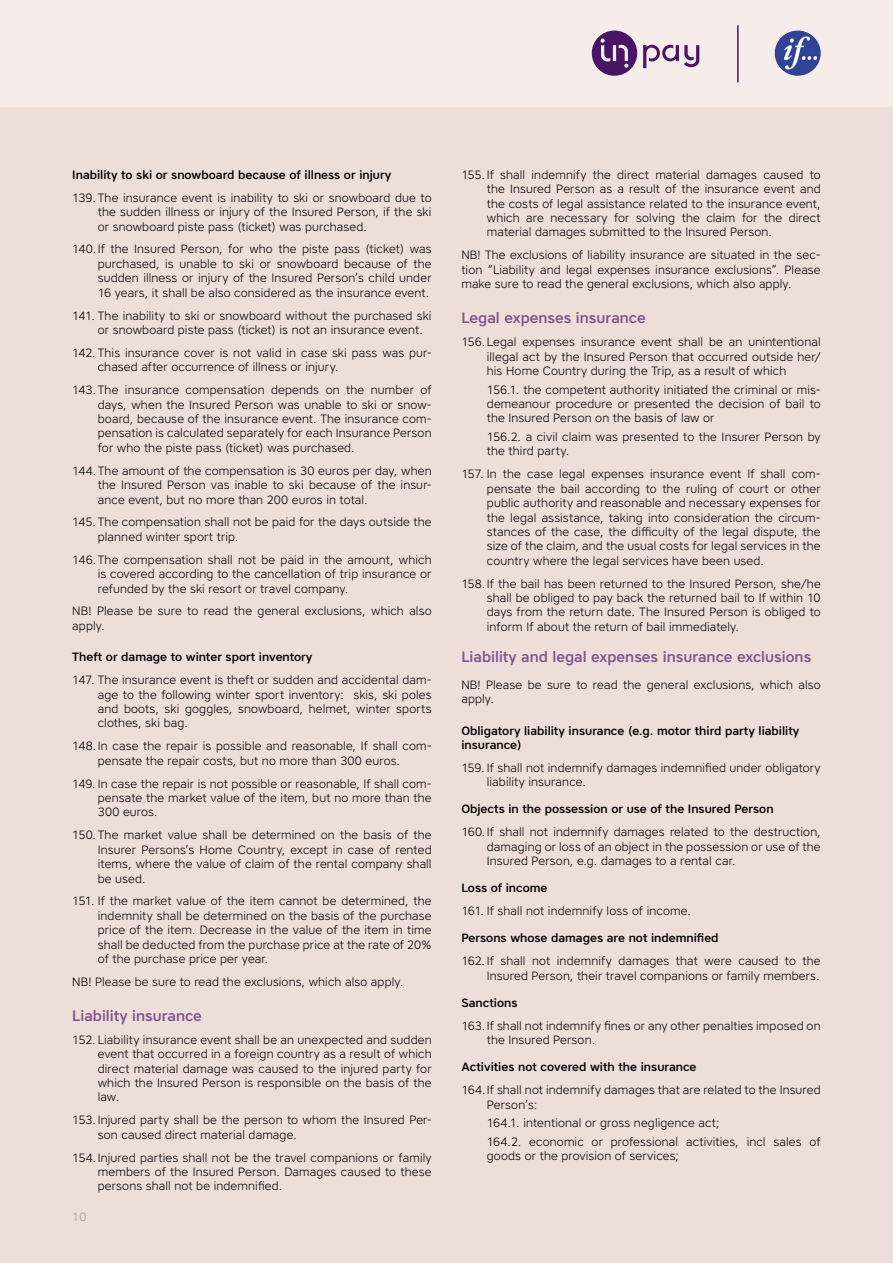
<style>
.page{position:relative;width:893px;height:1263px;background:#fff}
.page>*{position:absolute;margin:0;border:0;box-sizing:border-box;transform-origin:0 0}
.t1{font:500 15px "Core Sans A55";color:#7e538f}
.t2{font:300 12px/14.4px "Core Sans A35";letter-spacing:.01em;color:#000;text-align:justify}
.t3{font:500 12px/14.4px "Core Sans A55";color:#000}
.t4{font:300 12px "Core Sans A35";color:#aa96a7}
</style>
<div class="page">
<div style="left:0;top:106px;width:893px;height:1157px;background:#eddeda"></div>
<div style="left:0;top:0;width:893px;height:106px;background:#f6ecea"></div>
<svg style="left:592px;top:31px;width:107px;height:45px"></svg>
<img style="left:775px;top:31px;width:46px;height:45px;border-radius:23px">
<hr style="left:737px;top:25px;width:2px;height:57px;background:#481466">
<p class="t3" style="left:72px;top:167px;width:320px">Inability to ski or snowboard because of illness or injury</p>
<p class="t2" style="left:98px;top:190px;width:335px;text-indent:-26px">139. The insurance event is inability to ski or snowboard due to the sudden illness or injury of the Insured Person, if the ski or snowboard piste pass (ticket) was purchased.</p>
<p class="t2" style="left:98px;top:242px;width:335px;text-indent:-26px">140.If the Insured Person, for who the piste pass (ticket) was purchased, is unable to ski or snowboard because of the sudden illness or injury of the Insured Person’s child under 16 years, it shall be also considered as the insurance event.</p>
<p class="t2" style="left:98px;top:308px;width:335px;text-indent:-26px">141. The inability to ski or snowboard without the purchased ski or snowboard piste pass (ticket) is not an insurance event.</p>
<p class="t2" style="left:98px;top:345px;width:335px;text-indent:-26px">142. This insurance cover is not valid in case ski pass was pur&shy;chased after occurrence of illness or injury.</p>
<p class="t2" style="left:98px;top:383px;width:335px;text-indent:-26px">143.The insurance compensation depends on the number of days, when the Insured Person was unable to ski or snow&shy;board, because of the insurance event. The insurance com&shy;pensation is calculated separately for each Insurance Person for who the piste pass (ticket) was purchased.</p>
<p class="t2" style="left:98px;top:463px;width:335px;text-indent:-26px">144.The amount of the compensation is 30 euros per day, when the Insured Person vas inable to ski because of the insur&shy;ance event, but no more than 200 euros in total.</p>
<p class="t2" style="left:98px;top:515px;width:335px;text-indent:-26px">145. The compensation shall not be paid for the days outside the planned winter sport trip.</p>
<p class="t2" style="left:98px;top:552px;width:335px;text-indent:-26px">146.The compensation shall not be paid in the amount, which is covered according to the cancellation of trip insurance or refunded by the ski resort or travel company.</p>
<p class="t2" style="left:72px;top:604px;width:361px">NB! Please be sure to read the general exclusions, which also apply.</p>
<p class="t3" style="left:72px;top:650px;width:242px">Theft or damage to winter sport inventory</p>
<p class="t2" style="left:98px;top:672px;width:335px;text-indent:-26px">147. The insurance event is theft or sudden and accidental dam&shy;age to the following winter sport inventory: skis, ski poles and boots, ski goggles, snowboard, helmet, winter sports clothes, ski bag.</p>
<p class="t2" style="left:72px;top:739px;width:361px;text-align:center">148.In case the repair is possible and reasonable, If shall com&shy;pensate the repair costs, but no more than 300 euros.</p>
<p class="t2" style="left:98px;top:776px;width:335px;text-indent:-26px">149. In case the repair is not possible or reasonable, If shall com&shy;pensate the market value of the item, but no more than the 300 euros.</p>
<p class="t2" style="left:98px;top:828px;width:335px;text-indent:-26px">150. The market value shall be determined on the basis of the Insurer Persons’s Home Country, except in case of rented items, where the value of claim of the rental company shall be used.</p>
<p class="t2" style="left:98px;top:894px;width:335px;text-indent:-26px">151. If the market value of the item cannot be determined, the indemnity shall be determined on the basis of the purchase price of the item. Decrease in the value of the item in time shall be deducted from the purchase price at the rate of 20% of the purchase price per year.</p>
<p class="t2" style="left:72px;top:974px;width:333px">NB! Please be sure to read the exclusions, which also apply.</p>
<p class="t1" style="left:72px;top:1006px;width:131px">Liability insurance</p>
<p class="t2" style="left:98px;top:1032px;width:335px;text-indent:-25px">152. Liability insurance event shall be an unexpected and sudden event that occurred in a foreign country as a result of which direct material damage was caused to the injured party for which the Insured Person is responsible on the basis of the law.</p>
<p class="t2" style="left:98px;top:1113px;width:335px;text-indent:-26px">153.Injured party shall be the person to whom the Insured Per&shy;son caused direct material damage.</p>
<p class="t2" style="left:98px;top:1150px;width:335px;text-indent:-26px">154.Injured parties shall not be the travel companions or family members of the Insured Person. Damages caused to these persons shall not be indemnified.</p>
<p class="t4" style="left:72px;top:1208px;width:16px">10</p>
<p class="t2" style="left:487px;top:167px;width:335px;text-indent:-26px">155.If shall indemnify the direct material damages caused to the Insured Person as a result of the insurance event and the costs of legal assistance related to the insurance event, which are necessary for solving the claim for the direct material damages submitted to the Insured Person.</p>
<p class="t2" style="left:461px;top:248px;width:361px">NB! The exclusions of liability insurance are situated in the sec&shy;tion “Liability and legal expenses insurance exclusions”. Please make sure to read the general exclusions, which also apply.</p>
<p class="t1" style="left:461px;top:308px;width:186px">Legal expenses insurance</p>
<p class="t2" style="left:487px;top:334px;width:335px;text-indent:-26px">156. Legal expenses insurance event shall be an unintentional illegal act by the Insured Person that occurred outside her/ his Home Country during the Trip, as a result of which</p>
<p class="t2" style="left:487px;top:382px;width:335px">156.1. the competent authority initiated the criminal or mis&shy;demeanour procedure or presented the decision of bail to the Insured Person on the basis of law or</p>
<p class="t2" style="left:487px;top:429px;width:335px">156.2. a civil claim was presented to the Insurer Person by the third party.</p>
<p class="t2" style="left:487px;top:467px;width:335px;text-indent:-26px">157. In the case legal expenses insurance event If shall com&shy;pensate the bail according to the ruling of court or other public authority and reasonable and necessary expenses for the legal assistance, taking into consideration the circum&shy;stances of the case, the difficulty of the legal dispute, the size of the claim, and the usual costs for legal services in the country where the legal services have been used.</p>
<p class="t2" style="left:487px;top:576px;width:335px;text-indent:-26px">158.If the bail has been returned to the Insured Person, she/he shall be obliged to pay back the returned bail to If within 10 days from the return date. The Insured Person is obliged to inform If about the return of bail immediately.</p>
<p class="t1" style="left:461px;top:646px;width:351px">Liability and legal expenses insurance exclusions</p>
<p class="t2" style="left:461px;top:677px;width:361px">NB! Please be sure to read the general exclusions, which also apply.</p>
<p class="t3" style="left:461px;top:723px;width:340px">Obligatory liability insurance (e.g. motor third party liability insurance)</p>
<p class="t2" style="left:487px;top:760px;width:335px;text-indent:-26px">159. If shall not indemnify damages indemnified under obligatory liability insurance.</p>
<p class="t3" style="left:461px;top:802px;width:314px">Objects in the possession or use of the Insured Person</p>
<p class="t2" style="left:487px;top:825px;width:335px;text-indent:-26px">160.If shall not indemnify damages related to the destruction, damaging or loss of an object in the possession or use of the Insured Person, e.g. damages to a rental car.</p>
<p class="t3" style="left:461px;top:881px;width:88px">Loss of income</p>
<p class="t2" style="left:461px;top:903px;width:231px">161. If shall not indemnify loss of income.</p>
<p class="t3" style="left:461px;top:931px;width:259px">Persons whose damages are not indemnified</p>
<p class="t2" style="left:461px;top:954px;width:361px;text-align:right">162.If shall not indemnify damages that were caused to the<br>Insured Person, their travel companions or family members.</p>
<p class="t3" style="left:461px;top:995px;width:58px">Sanctions</p>
<p class="t2" style="left:487px;top:1018px;width:335px;text-indent:-26px">163.If shall not indemnify fines or any other penalties imposed on the Insured Person.</p>
<p class="t3" style="left:461px;top:1060px;width:237px">Activities not covered with the insurance</p>
<p class="t2" style="left:487px;top:1082px;width:335px;text-indent:-26px">164.If shall not indemnify damages that are related to the Insured<br>Person’s:</p>
<p class="t2" style="left:487px;top:1113px;width:335px;line-height:18.6px">164.1. intentional or gross negligence act;<br>164.2. economic or professional activities, incl sales of</p>
<p class="t2" style="left:487px;top:1149px;width:194px">goods or the provision of services;</p>
</div>
